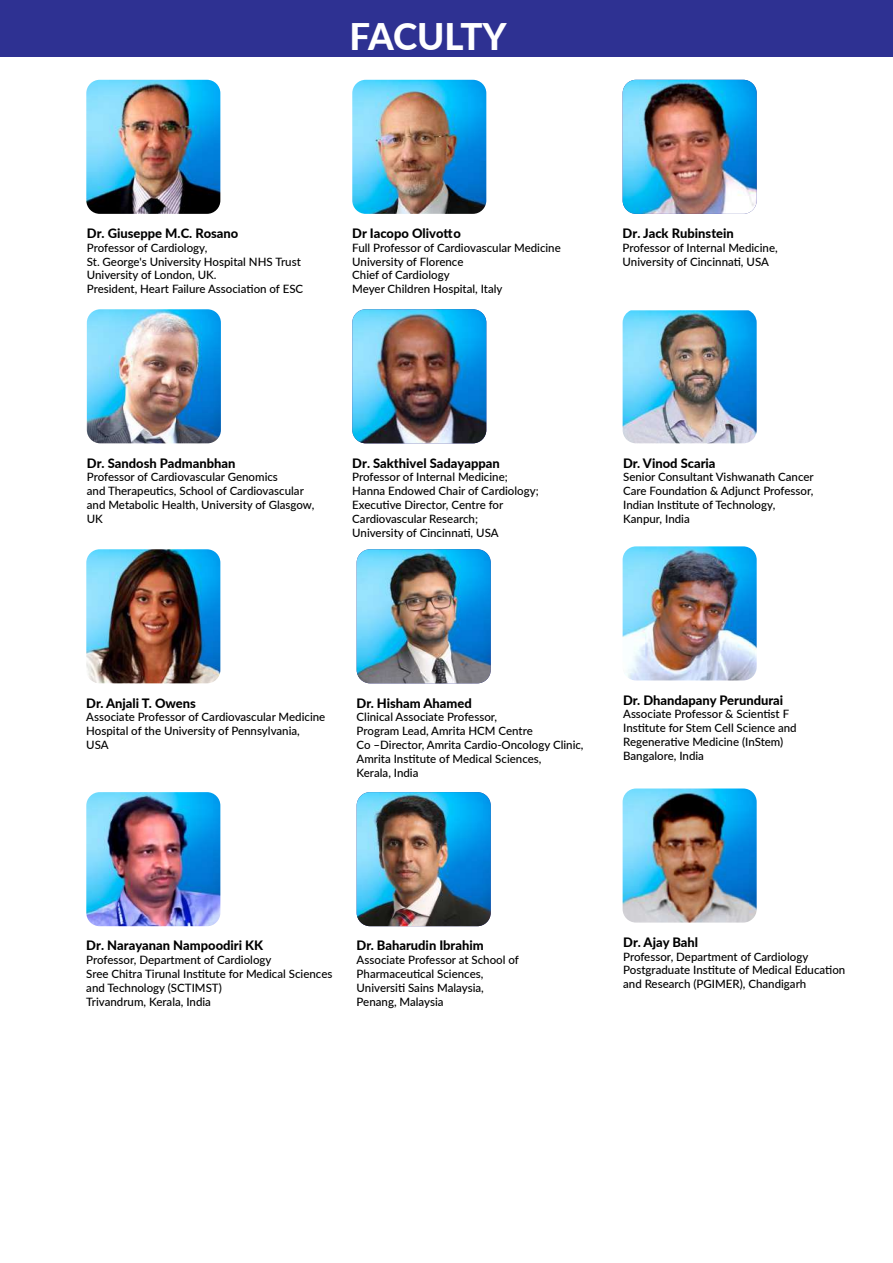
<style>
.page{position:relative;width:893px;height:1263px;background:#fff}
.page>*{position:absolute;margin:0;border:0;box-sizing:border-box;transform-origin:0 0}
.t1{font:800 36.75px "Lato";letter-spacing:-.01em;color:#fff}
.t2{font:800 12.9px "Lato";color:#000}
.t3{font:500 11.55px/13.8px "Lato";color:#000}
</style>
<div class="page">
<div style="left:0;top:0;width:893px;height:57px;background:#2e3192"></div>
<img style="left:352px;top:80px;width:134px;height:134px">
<img style="left:623px;top:80px;width:134px;height:134px">
<img style="left:86px;top:80px;width:134px;height:134px">
<img style="left:87px;top:309px;width:134px;height:134px">
<img style="left:352px;top:309px;width:134px;height:134px">
<img style="left:86px;top:549px;width:134px;height:134px">
<img style="left:357px;top:549px;width:134px;height:134px">
<img style="left:623px;top:310px;width:134px;height:133px">
<img style="left:86px;top:792px;width:134px;height:134px">
<img style="left:357px;top:792px;width:134px;height:134px">
<img style="left:623px;top:546px;width:134px;height:134px">
<img style="left:623px;top:788px;width:134px;height:134px">
<h1 class="t1" style="left:349px;top:10px;width:159px">FACULTY</h1>
<p class="t2" style="left:87px;top:224px;width:153px">Dr. Giuseppe M.C. Rosano</p>
<p class="t3" style="left:87px;top:240px;width:218px">Professor of Cardiology,<br>St. George's University Hospital NHS Trust University of London, UK.<br>President, Heart Failure Association of ESC</p>
<p class="t2" style="left:352px;top:224px;width:110px">Dr Iacopo Olivotto</p>
<p class="t3" style="left:352px;top:240px;width:210px">Full Professor of Cardiovascular Medicine<br>University of Florence<br>Chief of Cardiology<br>Meyer Children Hospital, Italy</p>
<p class="t2" style="left:623px;top:224px;width:113px">Dr. Jack Rubinstein</p>
<p class="t3" style="left:623px;top:240px;width:157px">Professor of Internal Medicine,<br>University of Cincinnati, USA</p>
<p class="t2" style="left:87px;top:453px;width:150px">Dr. Sandosh Padmanbhan</p>
<p class="t3" style="left:87px;top:470px;width:229px">Professor of Cardiovascular Genomics<br>and Therapeutics, School of Cardiovascular and Metabolic Health, University of Glasgow, UK</p>
<p class="t2" style="left:352px;top:453px;width:149px">Dr. Sakthivel Sadayappan</p>
<p class="t3" style="left:352px;top:470px;width:188px">Professor of Internal Medicine;<br>Hanna Endowed Chair of Cardiology;<br>Executive Director, Centre for<br>Cardiovascular Research;<br>University of Cincinnati, USA</p>
<p class="t2" style="left:623px;top:453px;width:94px">Dr. Vinod Scaria</p>
<p class="t3" style="left:623px;top:470px;width:192px">Senior Consultant Vishwanath Cancer<br>Care Foundation &amp; Adjunct Professor,<br>Indian Institute of Technology,<br>Kanpur, India</p>
<p class="t2" style="left:86px;top:693px;width:111px">Dr. Anjali T. Owens</p>
<p class="t3" style="left:86px;top:710px;width:241px">Associate Professor of Cardiovascular Medicine<br>Hospital of the University of Pennsylvania,<br>USA</p>
<p class="t2" style="left:357px;top:693px;width:117px">Dr. Hisham Ahamed</p>
<p class="t3" style="left:357px;top:710px;width:228px">Clinical Associate Professor,<br>Program Lead, Amrita HCM Centre<br>Co –Director, Amrita Cardio-Oncology Clinic,<br>Amrita Institute of Medical Sciences,<br>Kerala, India</p>
<p class="t2" style="left:623px;top:690px;width:162px">Dr. Dhandapany Perundurai</p>
<p class="t3" style="left:623px;top:707px;width:175px">Associate Professor &amp; Scientist F<br>Institute for Stem Cell Science and<br>Regenerative Medicine (InStem)<br>Bangalore, India</p>
<p class="t2" style="left:86px;top:936px;width:178px">Dr. Narayanan Nampoodiri KK</p>
<p class="t3" style="left:86px;top:952px;width:248px">Professor, Department of Cardiology<br>Sree Chitra Tirunal Institute for Medical Sciences and Technology (SCTIMST)<br>Trivandrum, Kerala, India</p>
<p class="t2" style="left:357px;top:936px;width:129px">Dr. Baharudin Ibrahim</p>
<p class="t3" style="left:357px;top:952px;width:164px">Associate Professor at School of<br>Pharmaceutical Sciences,<br>Universiti Sains Malaysia,<br>Penang, Malaysia</p>
<p class="t2" style="left:623px;top:932px;width:77px">Dr. Ajay Bahl</p>
<p class="t3" style="left:623px;top:949px;width:224px">Professor, Department of Cardiology<br>Postgraduate Institute of Medical Education and Research (PGIMER), Chandigarh</p>
</div>
